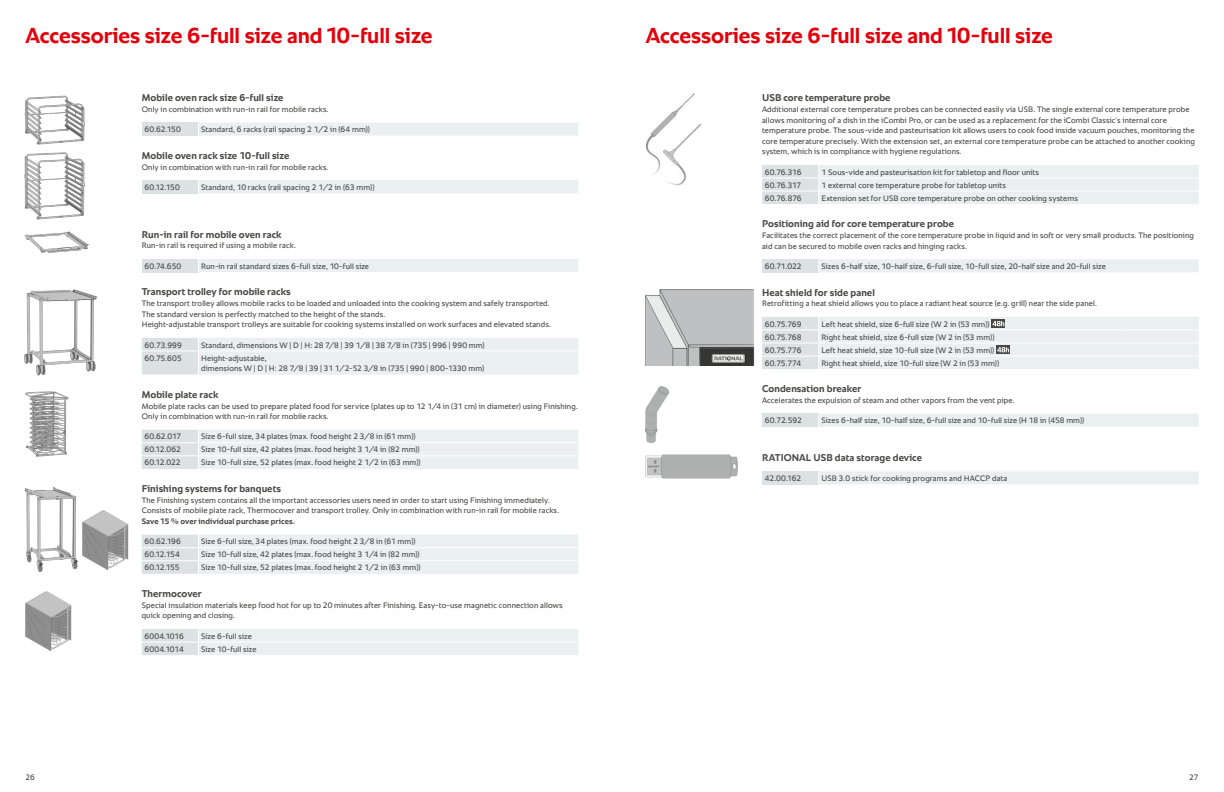
<style>
.page{position:relative;width:1224px;height:792px;background:#fff}
.page>*{position:absolute;margin:0;border:0;box-sizing:border-box;transform-origin:0 0}
.t1{font:700 22px "RATIONAL Sans TT";letter-spacing:-.005em;color:#e3000b}
.t2{font:700 10px "RATIONAL Sans TT";letter-spacing:.005em;color:#484847}
.t3{font:8px/10.6px "RATIONAL Sans TT";letter-spacing:.01em;color:#484847}
.t4{font:700 8px "RATIONAL Sans TT";letter-spacing:.015em;color:#484847}
</style>
<div class="page">
<div style="left:142px;top:123px;width:56px;height:13px;background:#dce1e3"></div>
<div style="left:198px;top:123px;width:380px;height:13px;background:#eaeff2"></div>
<div style="left:142px;top:180px;width:56px;height:13px;background:#dce1e3"></div>
<div style="left:199px;top:180px;width:379px;height:13px;background:#eaeff2"></div>
<div style="left:142px;top:259px;width:56px;height:13px;background:#dce1e3"></div>
<div style="left:199px;top:259px;width:379px;height:13px;background:#eaeff2"></div>
<svg style="left:142px;top:338px;width:436px;height:37px;background:#e9edf0"></svg>
<hr style="left:507px;top:350px;width:71px;height:1px;background:#fff">
<svg style="left:142px;top:430px;width:436px;height:39px;background:#e9eef0"></svg>
<hr style="left:507px;top:455px;width:71px;height:1px;background:#fff">
<svg style="left:142px;top:535px;width:436px;height:39px;background:#e9eef0"></svg>
<hr style="left:507px;top:560px;width:71px;height:1px;background:#fff">
<svg style="left:142px;top:629px;width:436px;height:26px;background:#e9edf0"></svg>
<hr style="left:507px;top:642px;width:71px;height:1px;background:#fff">
<svg style="left:762px;top:165px;width:437px;height:39px;background:#e9eef0"></svg>
<hr style="left:1128px;top:191px;width:71px;height:1px;background:#fff">
<div style="left:762px;top:259px;width:57px;height:13px;background:#dce1e3"></div>
<div style="left:818px;top:259px;width:381px;height:13px;background:#eaeff2"></div>
<svg style="left:762px;top:317px;width:437px;height:52px;background:#e8ecef"></svg>
<div style="left:762px;top:414px;width:57px;height:13px;background:#dce1e3"></div>
<div style="left:818px;top:414px;width:381px;height:13px;background:#eaeff2"></div>
<div style="left:762px;top:471px;width:57px;height:13px;background:#dce1e3"></div>
<div style="left:818px;top:471px;width:381px;height:13px;background:#eaeff2"></div>
<img style="left:24px;top:289px;width:73px;height:87px">
<img style="left:26px;top:591px;width:46px;height:60px">
<img style="left:646px;top:94px;width:55px;height:91px">
<img style="left:646px;top:289px;width:109px;height:77px">
<img style="left:646px;top:386px;width:23px;height:57px">
<img style="left:88px;top:510px;width:41px;height:60px">
<img style="left:24px;top:391px;width:45px;height:66px">
<img style="left:24px;top:231px;width:66px;height:22px">
<img style="left:646px;top:455px;width:92px;height:23px">
<img style="left:24px;top:152px;width:61px;height:68px">
<img style="left:25px;top:486px;width:63px;height:85px">
<img style="left:24px;top:95px;width:61px;height:50px">
<h1 class="t1" style="left:26px;top:19px;width:409px">Accessories size 6-full size and 10-full size</h1>
<p class="t2" style="left:142px;top:91px;width:143px">Mobile oven rack size 6-full size</p>
<p class="t3" style="left:142px;top:104px;width:188px">Only in combination with run-in rail for mobile racks.</p>
<p class="t3" style="left:145px;top:124px;width:38px">60.62.150</p>
<p class="t3" style="left:201px;top:124px;width:170px">Standard, 6 racks (rail spacing 2 1/2 in (64 mm))</p>
<p class="t2" style="left:142px;top:148px;width:149px">Mobile oven rack size 10-full size</p>
<p class="t3" style="left:142px;top:162px;width:188px">Only in combination with run-in rail for mobile racks.</p>
<p class="t3" style="left:145px;top:182px;width:37px">60.12.150</p>
<p class="t3" style="left:201px;top:182px;width:175px">Standard, 10 racks (rail spacing 2 1/2 in (63 mm))</p>
<p class="t2" style="left:142px;top:227px;width:141px">Run-in rail for mobile oven rack</p>
<p class="t3" style="left:142px;top:240px;width:156px">Run-in rail is required if using a mobile rack.</p>
<p class="t3" style="left:145px;top:261px;width:38px">60.74.650</p>
<p class="t3" style="left:201px;top:261px;width:169px">Run-in rail standard sizes 6-full size, 10-full size</p>
<p class="t2" style="left:142px;top:285px;width:150px">Transport trolley for mobile racks</p>
<p class="t3" style="left:142px;top:298px;width:411px">The transport trolley allows mobile racks to be loaded and unloaded into the cooking system and safely transported.<br>The standard version is perfectly matched to the height of the stands.<br>Height-adjustable transport trolleys are suitable for cooking systems installed on work surfaces and elevated stands.</p>
<p class="t3" style="left:145px;top:340px;width:39px">60.73.999</p>
<p class="t3" style="left:201px;top:340px;width:285px">Standard, dimensions W | D | H: 28 7/8 | 39 1/8 | 38 7/8 in (735 | 996 | 990 mm)</p>
<p class="t3" style="left:145px;top:353px;width:39px">60.75.605</p>
<p class="t3" style="left:201px;top:353px;width:285px">Height-adjustable,<br>dimensions W | D | H: 28 7/8 | 39 | 31 1/2-52 3/8 in (735 | 990 | 800-1330 mm)</p>
<p class="t2" style="left:142px;top:387px;width:78px">Mobile plate rack</p>
<p class="t3" style="left:142px;top:401px;width:438px">Mobile plate racks can be used to prepare plated food for service (plates up to 12 1/4 in (31 cm) in diameter) using Finishing.<br>Only in combination with run-in rail for mobile racks.</p>
<p class="t3" style="left:145px;top:431px;width:38px">60.62.017</p>
<p class="t3" style="left:201px;top:431px;width:216px">Size 6-full size, 34 plates (max. food height 2 3/8 in (61 mm))</p>
<p class="t3" style="left:145px;top:444px;width:38px">60.12.062</p>
<p class="t3" style="left:201px;top:444px;width:220px">Size 10-full size, 42 plates (max. food height 3 1/4 in (82 mm))</p>
<p class="t3" style="left:145px;top:458px;width:38px">60.12.022</p>
<p class="t3" style="left:201px;top:458px;width:221px">Size 10-full size, 52 plates (max. food height 2 1/2 in (63 mm))</p>
<p class="t2" style="left:142px;top:482px;width:141px">Finishing systems for banquets</p>
<p class="t3" style="left:142px;top:495px;width:419px">The Finishing system contains all the important accessories users need in order to start using Finishing immediately.<br>Consists of mobile plate rack, Thermocover and transport trolley. Only in combination with run-in rail for mobile racks.</p>
<p class="t4" style="left:142px;top:516px;width:155px">Save 15 % over individual purchase prices.</p>
<p class="t3" style="left:145px;top:536px;width:38px">60.62.196</p>
<p class="t3" style="left:201px;top:536px;width:216px">Size 6-full size, 34 plates (max. food height 2 3/8 in (61 mm))</p>
<p class="t3" style="left:145px;top:549px;width:37px">60.12.154</p>
<p class="t3" style="left:201px;top:549px;width:220px">Size 10-full size, 42 plates (max. food height 3 1/4 in (82 mm))</p>
<p class="t3" style="left:145px;top:562px;width:37px">60.12.155</p>
<p class="t3" style="left:201px;top:562px;width:221px">Size 10-full size, 52 plates (max. food height 2 1/2 in (63 mm))</p>
<p class="t2" style="left:142px;top:587px;width:61px">Thermocover</p>
<p class="t3" style="left:142px;top:600px;width:422px">Special insulation materials keep food hot for up to 20 minutes after Finishing. Easy-to-use magnetic connection allows quick opening and closing.</p>
<p class="t3" style="left:145px;top:631px;width:41px">6004.1016</p>
<p class="t3" style="left:201px;top:631px;width:52px">Size 6-full size</p>
<p class="t3" style="left:145px;top:644px;width:41px">6004.1014</p>
<p class="t3" style="left:201px;top:644px;width:57px">Size 10-full size</p>
<h1 class="t1" style="left:646px;top:19px;width:409px">Accessories size 6-full size and 10-full size</h1>
<p class="t2" style="left:762px;top:91px;width:130px">USB core temperature probe</p>
<p class="t3" style="left:762px;top:104px;width:434px">Additional external core temperature probes can be connected easily via USB. The single external core temperature probe allows monitoring of a dish in the iCombi Pro, or can be used as a replacement for the iCombi Classic‘s internal core temperature probe. The sous-vide and pasteurisation kit allows users to cook food inside vacuum pouches, monitoring the core temperature precisely. With the extension set, an external core temperature probe can be attached to another cooking system, which is in compliance with hygiene regulations.</p>
<p class="t3" style="left:765px;top:167px;width:38px">60.76.316</p>
<p class="t3" style="left:822px;top:167px;width:219px">1 Sous-vide and pasteurisation kit for tabletop and floor units</p>
<p class="t3" style="left:765px;top:180px;width:38px">60.76.317</p>
<p class="t3" style="left:822px;top:180px;width:186px">1 external core temperature probe for tabletop units</p>
<p class="t3" style="left:765px;top:193px;width:38px">60.76.876</p>
<p class="t3" style="left:822px;top:193px;width:258px">Extension set for USB core temperature probe on other cooking systems</p>
<p class="t2" style="left:762px;top:217px;width:194px">Positioning aid for core temperature probe</p>
<p class="t3" style="left:762px;top:230px;width:433px">Facilitates the correct placement of the core temperature probe in liquid and in soft or very small products. The positioning aid can be secured to mobile oven racks and hinging racks.</p>
<p class="t3" style="left:765px;top:261px;width:38px">60.71.022</p>
<p class="t3" style="left:822px;top:261px;width:286px">Sizes 6-half size, 10-half size, 6-full size, 10-full size, 20-half size and 20-full size</p>
<p class="t2" style="left:762px;top:285px;width:114px">Heat shield for side panel</p>
<p class="t3" style="left:762px;top:298px;width:336px">Retrofitting a heat shield allows you to place a radiant heat source (e.g. grill) near the side panel.</p>
<p class="t3" style="left:765px;top:319px;width:38px">60.75.769</p>
<p class="t3" style="left:822px;top:319px;width:170px">Left heat shield, size 6-full size (W 2 in (53 mm))</p>
<p class="t3" style="left:765px;top:332px;width:38px">60.75.768</p>
<p class="t3" style="left:822px;top:332px;width:174px">Right heat shield, size 6-full size (W 2 in (53 mm))</p>
<p class="t3" style="left:765px;top:345px;width:38px">60.75.776</p>
<p class="t3" style="left:822px;top:345px;width:174px">Left heat shield, size 10-full size (W 2 in (53 mm))</p>
<p class="t3" style="left:765px;top:358px;width:38px">60.75.774</p>
<p class="t3" style="left:822px;top:358px;width:179px">Right heat shield, size 10-full size (W 2 in (53 mm))</p>
<p class="t2" style="left:762px;top:382px;width:101px">Condensation breaker</p>
<p class="t3" style="left:762px;top:395px;width:254px">Accelerates the expulsion of steam and other vapors from the vent pipe.</p>
<p class="t3" style="left:765px;top:415px;width:38px">60.72.592</p>
<p class="t3" style="left:822px;top:415px;width:264px">Sizes 6-half size, 10-half size, 6-full size and 10-full size (H 18 in (458 mm))</p>
<p class="t2" style="left:762px;top:450px;width:161px">RATIONAL USB data storage device</p>
<p class="t3" style="left:765px;top:473px;width:38px">42.00.162</p>
<p class="t3" style="left:822px;top:473px;width:187px">USB 3.0 stick for cooking programs and HACCP data</p>
<p class="t3" style="left:26px;top:772px;width:11px">26</p>
<p class="t3" style="left:1189px;top:772px;width:11px">27</p>
</div>
